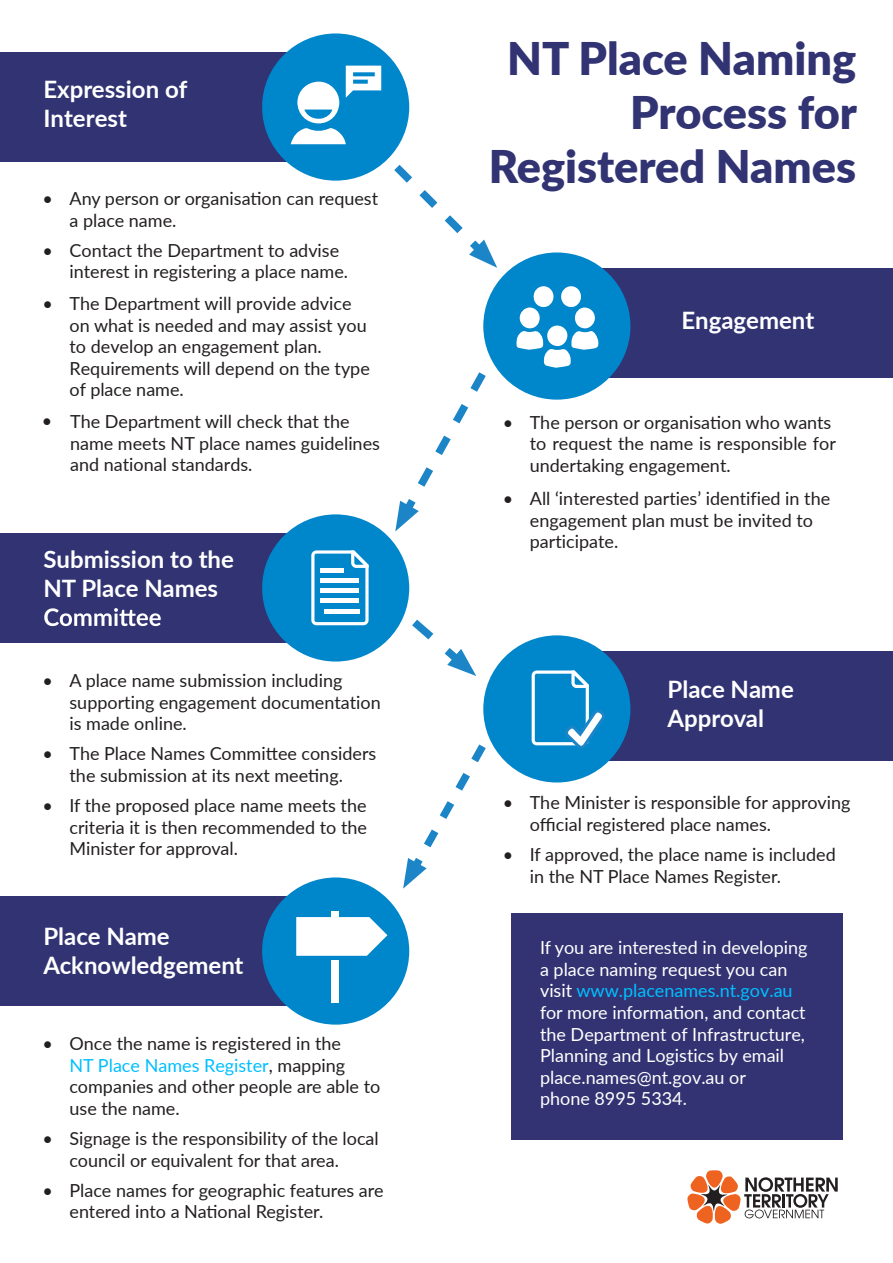
<style>
.page{position:relative;width:893px;height:1263px;background:#fff}
.page>*{position:absolute;margin:0;border:0;box-sizing:border-box;transform-origin:0 0}
.Paragraph_Style_1{font:900 45px/54px "Lato";color:#313373;text-align:right}
.t1{font:700 24px/28.8px "Lato";color:#fff}
.t2{font:18px/21.6px "Lato";color:#231f20}
.Paragraph_Style_1-2{font:18px/21.6px "Lato";color:#fff}
.s1{color:#00bfff}
</style>
<div class="page">
<div style="left:0;top:52px;width:336px;height:110px;background:#313373"></div>
<div style="left:262px;top:33px;width:147px;height:148px;background:#0086cb;border-radius:50%"></div>
<svg style="left:291px;top:66px;width:90px;height:78px"></svg>
<div style="left:557px;top:268px;width:336px;height:110px;background:#313373"></div>
<div style="left:483px;top:252px;width:147px;height:148px;background:#0086cb;border-radius:50%"></div>
<svg style="left:516px;top:330px;width:83px;height:38px"></svg>
<div style="left:534px;top:286px;width:19px;height:21px;background:#fff;border-radius:50%"></div>
<div style="left:520px;top:307px;width:20px;height:21px;background:#fff;border-radius:50%"></div>
<div style="left:575px;top:307px;width:20px;height:21px;background:#fff;border-radius:50%"></div>
<div style="left:561px;top:286px;width:20px;height:21px;background:#fff;border-radius:50%"></div>
<div style="left:547px;top:325px;width:20px;height:21px;background:#fff;border-radius:50%"></div>
<div style="left:0;top:533px;width:336px;height:110px;background:#313373"></div>
<div style="left:262px;top:514px;width:147px;height:147px;background:#0086cb;border-radius:50%"></div>
<svg style="left:311px;top:550px;width:58px;height:75px"></svg>
<hr style="left:324px;top:609px;width:35px;height:4px;background:#fff">
<div style="left:321px;top:598px;width:38px;height:5px;background:#fff"></div>
<div style="left:321px;top:588px;width:38px;height:5px;background:#fff"></div>
<div style="left:321px;top:578px;width:38px;height:5px;background:#fff"></div>
<div style="left:321px;top:568px;width:23px;height:5px;background:#fff"></div>
<svg style="left:44px;top:608px;width:117px;height:18px"></svg>
<div style="left:557px;top:651px;width:336px;height:110px;background:#313373"></div>
<div style="left:483px;top:635px;width:147px;height:147px;background:#0086cb;border-radius:50%"></div>
<svg style="left:532px;top:670px;width:73px;height:79px"></svg>
<div style="left:0;top:896px;width:336px;height:110px;background:#313373"></div>
<div style="left:262px;top:877px;width:147px;height:148px;background:#0086cb;border-radius:50%"></div>
<svg style="left:296px;top:917px;width:91px;height:39px;background:#e0f0f8"></svg>
<div style="left:331px;top:911px;width:7px;height:42px;background:#fff"></div>
<div style="left:331px;top:960px;width:7px;height:42px;background:#fff"></div>
<svg style="left:386px;top:157px;width:111px;height:111px"></svg>
<svg style="left:404px;top:612px;width:72px;height:64px"></svg>
<svg style="left:395px;top:372px;width:91px;height:159px"></svg>
<svg style="left:403px;top:736px;width:90px;height:153px"></svg>
<div style="left:511px;top:914px;width:331px;height:226px;background:#333374"></div>
<svg style="left:687px;top:1170px;width:151px;height:54px"></svg>
<h2 class="t1" style="left:43px;top:74px;width:146px">Expression of<br>Interest</h2>
<p class="t2" style="left:70px;top:187px;width:310px;text-indent:-27px">• Any person or organisation can request a place name.</p>
<p class="t2" style="left:70px;top:239px;width:280px;text-indent:-27px">• Contact the Department to advise interest in registering a place name.</p>
<p class="t2" style="left:70px;top:292px;width:302px;text-indent:-27px">• The Department will provide advice on what is needed and may assist you to develop an engagement plan.<br>Requirements will depend on the type of place name.</p>
<p class="t2" style="left:70px;top:410px;width:311px;text-indent:-28px">• The Department will check that the name meets NT place names guidelines and national standards.</p>
<h2 class="t1" style="left:43px;top:544px;width:192px">Submission to the<br>NT Place Names</h2>
<p class="t2" style="left:70px;top:669px;width:313px;text-indent:-27px">• A place name submission including supporting engagement documentation is made online.</p>
<p class="t2" style="left:43px;top:742px;width:335px;text-align:center">• The Place Names Committee considers the submission at its next meeting.</p>
<p class="t2" style="left:70px;top:794px;width:299px;text-align:justify;text-indent:-27px">• If the proposed place name meets the criteria it is then recommended to the Minister for approval.</p>
<h2 class="t1" style="left:43px;top:921px;width:202px">Place Name<br>Acknowledgement</h2>
<p class="t2" style="left:70px;top:1032px;width:312px;text-indent:-27px">• Once the name is registered in the<br><span class="s1">NT Place Names Register</span>, mapping companies and other people are able to use the name.</p>
<p class="t2" style="left:70px;top:1127px;width:311px;text-indent:-27px">• Signage is the responsibility of the local council or equivalent for that area.</p>
<p class="t2" style="left:70px;top:1179px;width:315px;text-indent:-27px">• Place names for geographic features are entered into a National Register.</p>
<p class="Paragraph_Style_1" style="left:507px;top:29px;width:350px">NT Place Naming</p>
<p class="Paragraph_Style_1" style="left:489px;top:83px;width:370px">Process for<br>Registered Names</p>
<h2 class="t1" style="left:681px;top:305px;width:135px">Engagement</h2>
<p class="t2" style="left:530px;top:410px;width:308px;text-indent:-27px">• The person or organisation who wants to request the name is responsible for undertaking engagement.</p>
<p class="t2" style="left:530px;top:487px;width:302px;text-indent:-27px">• All ‘interested parties’ identified in the engagement plan must be invited to participate.</p>
<h2 class="t1" style="left:667px;top:674px;width:128px">Place Name<br>Approval</h2>
<p class="t2" style="left:530px;top:791px;width:322px;text-indent:-27px">• The Minister is responsible for approving official registered place names.</p>
<p class="t2" style="left:530px;top:843px;width:307px;text-indent:-27px">• If approved, the place name is included in the NT Place Names Register.</p>
<p class="Paragraph_Style_1-2" style="left:540px;top:936px;width:269px">If you are interested in developing a place naming request you can visit <span class="s1">www.placenames.nt.gov.au </span>for more information, and contact the Department of Infrastructure,<br>Planning and Logistics by email place.names@nt.gov.au or<br>phone 8995 5334.</p>
</div>
